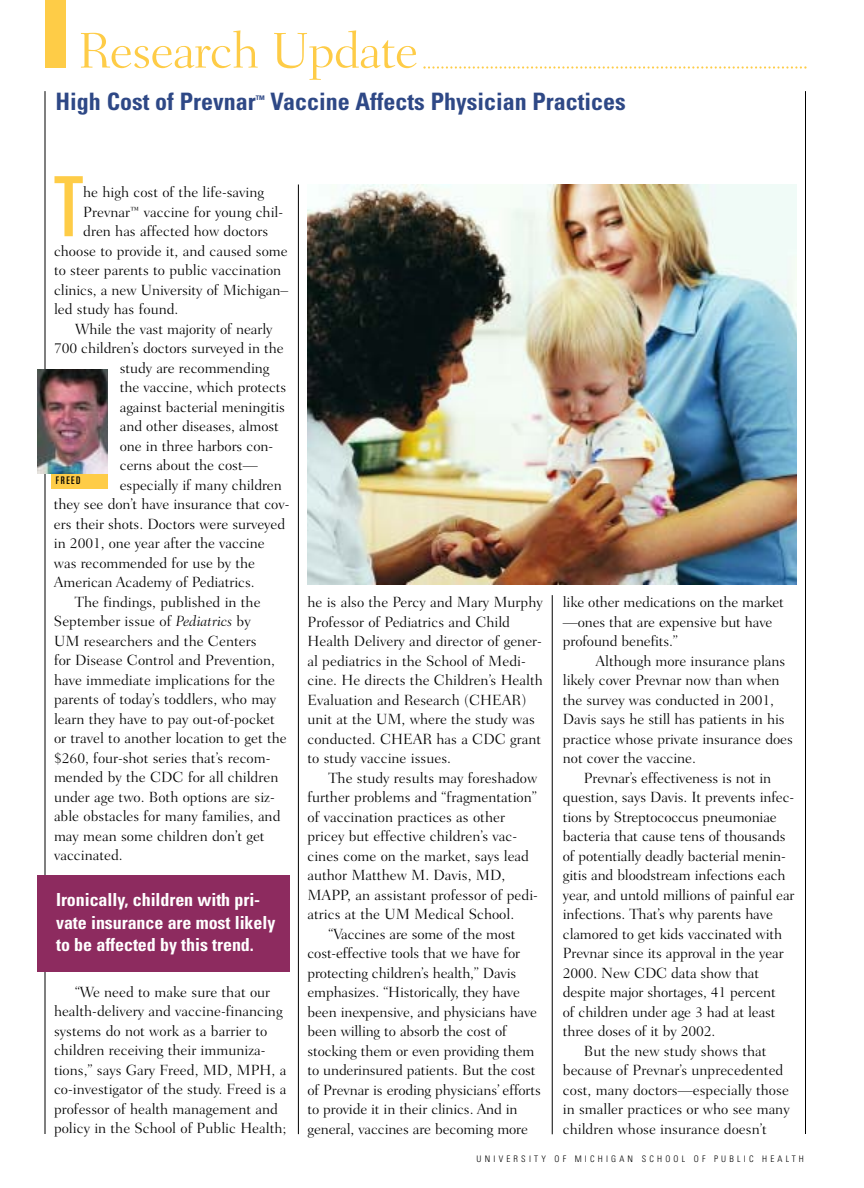
<style>
.page{position:relative;width:864px;height:1188px;background:#fff}
.page>*{position:absolute;margin:0;border:0;box-sizing:border-box;transform-origin:0 0}
.t1{font:ultra-condensed 83.25px "Univers";color:#fecc47}
.t2{font:300 51px "Fairfield LH";letter-spacing:-.025em;color:#fecc47}
.t3{font:700 condensed 24px "Univers";color:#2e4886}
.t4{font:700 condensed 18px/22.5px "Univers";letter-spacing:-.005em;color:#fff}
.t5{font:300 15px/19.5px "Fairfield LH";letter-spacing:-.005em;color:#000}
.t6{font:ultra-condensed 10.5px "Univers";letter-spacing:.15em;color:#000}
.t7{font:700 condensed 10.5px "Univers";color:#2e4886}
.t8{font:300 condensed 9px "Univers";letter-spacing:.355em;color:#000}
.s1{font-style:italic}
</style>
<div class="page">
<hr style="left:298px;top:184px;width:1px;height:950px;background:#000">
<hr style="left:552px;top:184px;width:1px;height:170px;background:#000">
<hr style="left:45px;top:91px;width:1px;height:1043px;background:#000">
<hr style="left:805px;top:91px;width:1px;height:1043px;background:#000">
<svg style="left:423px;top:66px;width:384px;height:3px"></svg>
<div style="left:45px;top:0;width:20px;height:68px;background:#fecc47"></div>
<div style="left:37px;top:875px;width:252px;height:96px;background:#8d2b5f"></div>
<div style="left:51px;top:473px;width:57px;height:16px;background:#fecc47"></div>
<img style="left:38px;top:370px;width:70px;height:103px">
<img style="left:308px;top:185px;width:489px;height:399px">
<hr style="left:552px;top:595px;width:1px;height:539px;background:#000">
<h2 class="t2" style="left:78px;top:30px;width:342px">Research Update</h2>
<h3 class="t3" style="left:56px;top:93px;width:202px">High Cost of Prevnar</h3>
<p class="t7" style="left:256px;top:95px;width:11px">™</p>
<h3 class="t3" style="left:271px;top:93px;width:357px">Vaccine Affects Physician Practices</h3>
<h1 class="t1" style="left:54px;top:176px;width:31px">T</h1>
<p class="t5" style="left:83px;top:184px;width:182px">he high cost of the life-saving</p>
<p class="t5" style="left:83px;top:203px;width:201px">Prevnar<sup>™</sup> vaccine for young chil-</p>
<p class="t5" style="left:83px;top:223px;width:187px">dren has affected how doctors</p>
<p class="t5" style="left:54px;top:242px;width:235px">choose to provide it, and caused some</p>
<p class="t5" style="left:54px;top:262px;width:229px">to steer parents to public vaccination</p>
<p class="t5" style="left:54px;top:281px;width:236px">clinics, a new University of Michigan–</p>
<p class="t5" style="left:54px;top:301px;width:126px">led study has found.</p>
<p class="t5" style="left:75px;top:320px;width:199px">While the vast majority of nearly</p>
<p class="t5" style="left:54px;top:340px;width:231px">700 children’s doctors surveyed in the</p>
<p class="t5" style="left:120px;top:359px;width:151px">study are recommending</p>
<p class="t5" style="left:120px;top:379px;width:168px">the vaccine, which protects</p>
<p class="t5" style="left:120px;top:398px;width:167px">against bacterial meningitis</p>
<p class="t5" style="left:120px;top:418px;width:161px">and other diseases, almost</p>
<p class="t5" style="left:120px;top:437px;width:155px">one in three harbors con-</p>
<p class="t5" style="left:120px;top:457px;width:139px">cerns about the cost—</p>
<p class="t5" style="left:120px;top:476px;width:164px">especially if many children</p>
<p class="t5" style="left:54px;top:496px;width:237px">they see don’t have insurance that cov-</p>
<p class="t5" style="left:54px;top:515px;width:233px">ers their shots. Doctors were surveyed</p>
<p class="t5" style="left:54px;top:535px;width:212px">in 2001, one year after the vaccine</p>
<p class="t5" style="left:54px;top:554px;width:203px">was recommended for use by the</p>
<p class="t5" style="left:54px;top:574px;width:202px">American Academy of Pediatrics.</p>
<p class="t5" style="left:75px;top:593px;width:187px">The findings, published in the</p>
<p class="t5" style="left:54px;top:613px;width:198px">September issue of <span class="s1">Pediatrics</span> by</p>
<p class="t5" style="left:54px;top:632px;width:204px">UM researchers and the Centers</p>
<p class="t5" style="left:54px;top:652px;width:223px">for Disease Control and Prevention,</p>
<p class="t5" style="left:54px;top:671px;width:223px">have immediate implications for the</p>
<p class="t5" style="left:54px;top:691px;width:224px">parents of today’s toddlers, who may</p>
<p class="t5" style="left:54px;top:710px;width:222px">learn they have to pay out-of-pocket</p>
<p class="t5" style="left:54px;top:730px;width:234px">or travel to another location to get the</p>
<p class="t5" style="left:54px;top:749px;width:218px">$260, four-shot series that’s recom-</p>
<p class="t5" style="left:54px;top:769px;width:226px">mended by the CDC for all children</p>
<p class="t5" style="left:54px;top:788px;width:222px">under age two. Both options are siz-</p>
<p class="t5" style="left:54px;top:808px;width:228px">able obstacles for many families, and</p>
<p class="t5" style="left:54px;top:827px;width:212px">may mean some children don’t get</p>
<p class="t5" style="left:54px;top:847px;width:70px">vaccinated.</p>
<p class="t6" style="left:56px;top:477px;width:26px">FREED</p>
<p class="t4" style="left:56px;top:891px;width:221px">Ironically, children with pri&shy;vate insurance are most likely to be affected by this trend.</p>
<p class="t5" style="left:54px;top:983px;width:234px;text-indent:21px">“We need to make sure that our health-delivery and vaccine-financing systems do not work as a barrier to children receiving their immuniza&shy;tions,” says Gary Freed, MD, MPH, a co-investigator of the study. Freed is a professor of health management and policy in the School of Public Health;</p>
<p class="t5" style="left:308px;top:594px;width:237px">he is also the Percy and Mary Murphy Professor of Pediatrics and Child Health Delivery and director of gener&shy;al pediatrics in the School of Medi&shy;cine. He directs the Children’s Health Evaluation and Research (CHEAR) unit at the UM, where the study was conducted. CHEAR has a CDC grant to study vaccine issues.</p>
<p class="t5" style="left:308px;top:769px;width:232px;text-indent:21px">The study results may foreshadow further problems and “fragmentation” of vaccination practices as other pricey but effective children’s vac&shy;cines come on the market, says lead author Matthew M. Davis, MD, MAPP, an assistant professor of pedi&shy;atrics at the UM Medical School.</p>
<p class="t5" style="left:308px;top:925px;width:235px;text-indent:21px">“Vaccines are some of the most cost-effective tools that we have for protecting children’s health,” Davis emphasizes. “Historically, they have been inexpensive, and physicians have been willing to absorb the cost of stocking them or even providing them to underinsured patients. But the cost of Prevnar is eroding physicians’ efforts to provide it in their clinics. And in general, vaccines are becoming more</p>
<p class="t5" style="left:563px;top:594px;width:223px">like other medications on the market —ones that are expensive but have profound benefits.”</p>
<p class="t5" style="left:563px;top:652px;width:231px;text-indent:33px">Although more insurance plans likely cover Prevnar now than when the survey was conducted in 2001,<br>Davis says he still has patients in his practice whose private insurance does not cover the vaccine.</p>
<p class="t5" style="left:584px;top:769px;width:189px">Prevnar’s effectiveness is not in</p>
<p class="t5" style="left:563px;top:789px;width:233px">question, says Davis. It prevents infec-</p>
<p class="t5" style="left:563px;top:808px;width:215px">tions by Streptococcus pneumoniae</p>
<p class="t5" style="left:563px;top:828px;width:224px">bacteria that cause tens of thousands</p>
<p class="t5" style="left:563px;top:847px;width:224px">of potentially deadly bacterial menin-</p>
<p class="t5" style="left:563px;top:867px;width:224px">gitis and bloodstream infections each</p>
<p class="t5" style="left:563px;top:886px;width:233px">year, and untold millions of painful ear</p>
<p class="t5" style="left:563px;top:906px;width:212px">infections. That’s why parents have</p>
<p class="t5" style="left:563px;top:925px;width:221px">clamored to get kids vaccinated with</p>
<p class="t5" style="left:563px;top:945px;width:222px">Prevnar since its approval in the year</p>
<p class="t5" style="left:563px;top:964px;width:198px">2000. New CDC data show that</p>
<p class="t5" style="left:563px;top:984px;width:214px">despite major shortages, 41 percent</p>
<p class="t5" style="left:563px;top:1003px;width:214px">of children under age 3 had at least</p>
<p class="t5" style="left:563px;top:1023px;width:154px">three doses of it by 2002.</p>
<p class="t5" style="left:584px;top:1042px;width:184px">But the new study shows that</p>
<p class="t5" style="left:563px;top:1062px;width:222px">because of Prevnar’s unprecedented</p>
<p class="t5" style="left:563px;top:1081px;width:228px">cost, many doctors—especially those</p>
<p class="t5" style="left:563px;top:1101px;width:228px">in smaller practices or who see many</p>
<p class="t5" style="left:563px;top:1120px;width:205px">children whose insurance doesn’t</p>
<p class="t8" style="left:477px;top:1156px;width:329px">UNIVERSITY OF MICHIGAN SCHOOL OF PUBLIC HEALTH</p>
</div>
